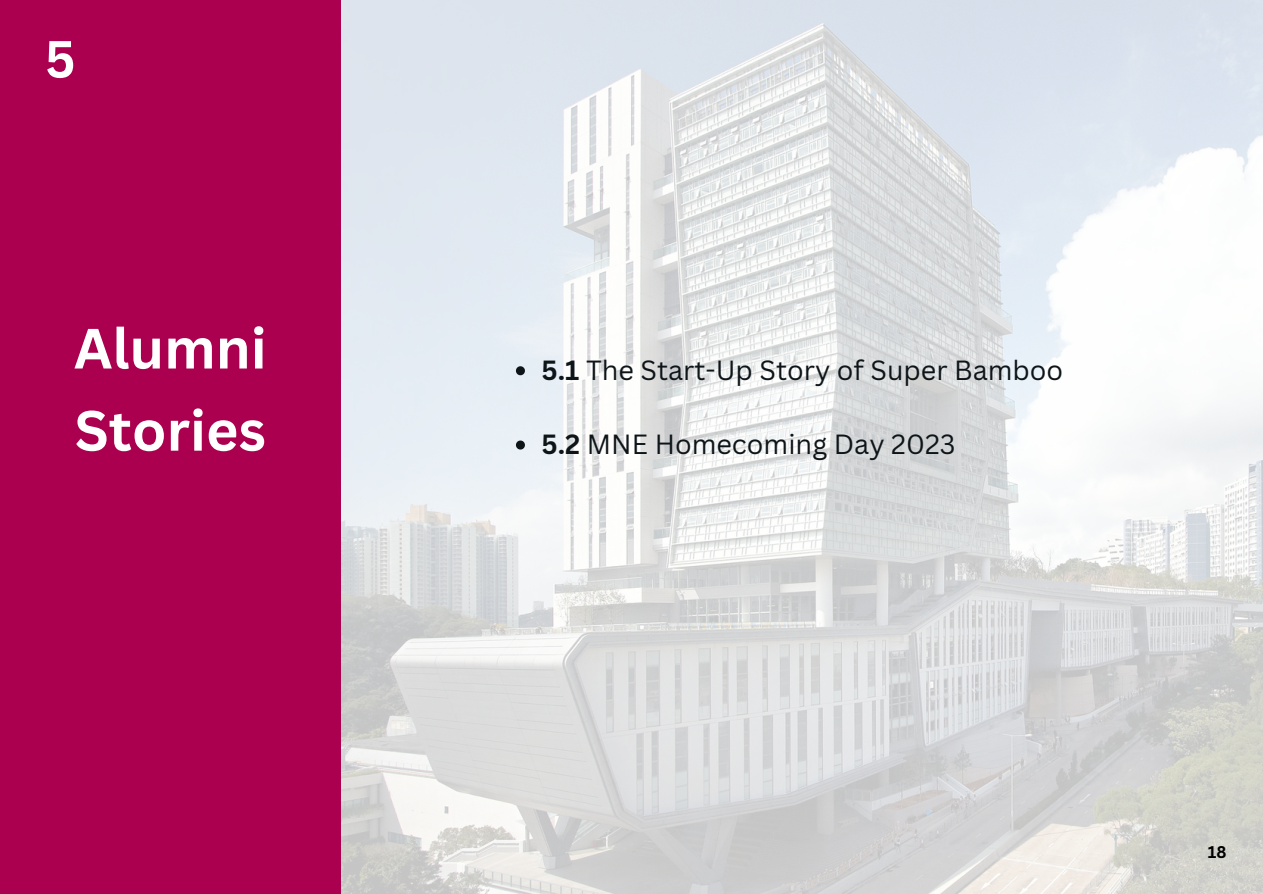
<style>
.page{position:relative;width:1263px;height:894px;background:#fff}
.page>*{position:absolute;margin:0;border:0;box-sizing:border-box;transform-origin:0 0}
.t1{font:700 55.35px/82.1px "Canva Sans";color:#fff}
.t2{font:700 51px "Canva Sans";color:#fff}
.t3{font:27px "Canva Sans";color:#0e1519}
.t4{font:700 16.5px "Canva Sans";color:#000}
.s1{font-weight:700}
</style>
<div class="page">
<img style="left:185px;top:0;width:1078px;height:893px">
<div style="left:0;top:0;width:341px;height:892px;background:#aa004f"></div>
<svg style="left:516px;top:366px;width:9px;height:9px"></svg>
<svg style="left:516px;top:440px;width:9px;height:9px"></svg>
<p class="t2" style="left:45px;top:23px;width:32px">5</p>
<p class="t2" style="left:56px;top:23px;width:33px">4</p>
<p class="t1" style="left:74px;top:306px;width:194px">Alumni<br>Stories</p>
<p class="t3" style="left:542px;top:351px;width:523px"><span class="s1">5.1</span> The Start-Up Story of Super Bamboo</p>
<p class="t3" style="left:542px;top:425px;width:415px"><span class="s1">5.2</span> MNE Homecoming Day 2023</p>
<p class="t4" style="left:1208px;top:840px;width:20px">18</p>
</div>
